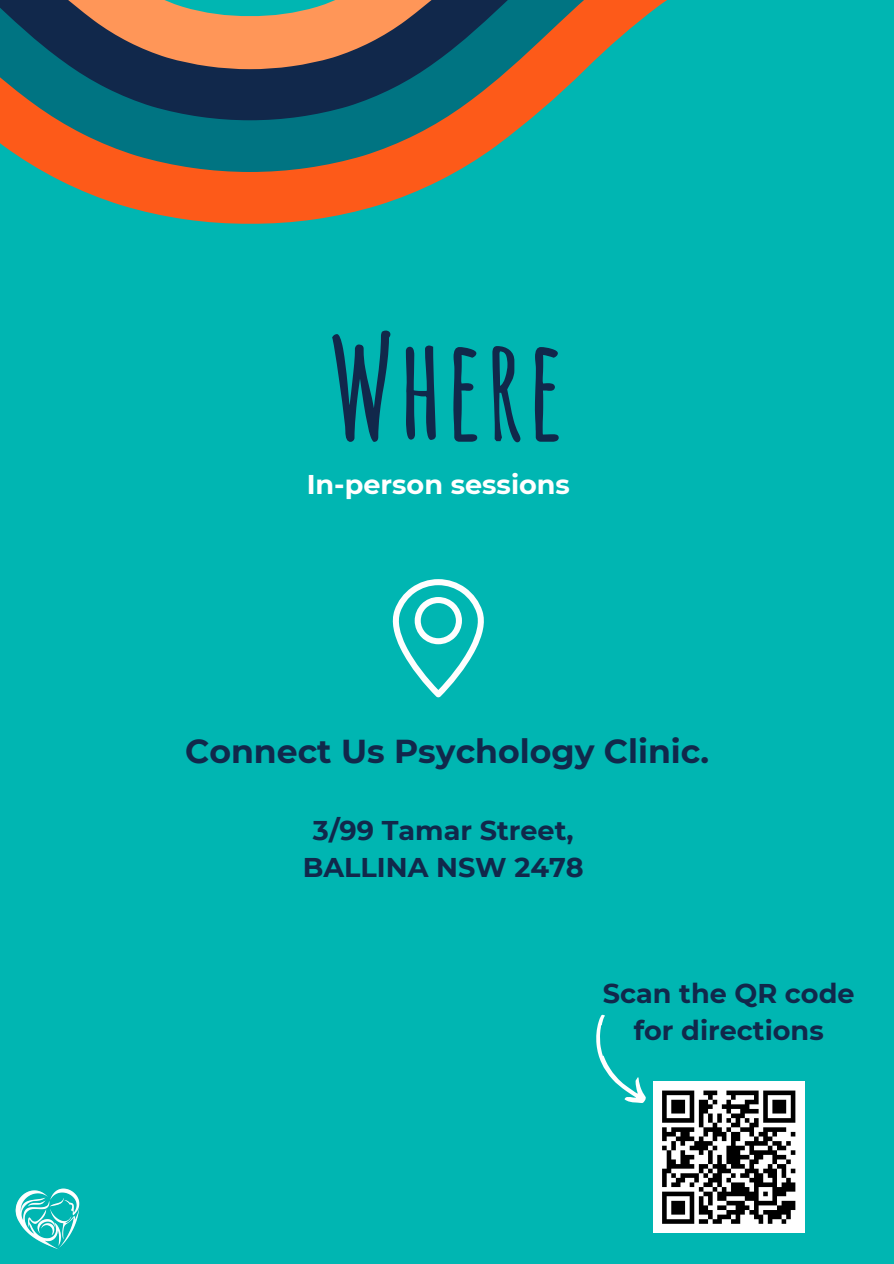
<style>
.page{position:relative;width:894px;height:1264px;background:#fff}
.page>*{position:absolute;margin:0;border:0;box-sizing:border-box;transform-origin:0 0}
.t1{font:700 140.55px "Amatic SC";color:#11284b}
.t2{font:700 33.15px "Montserrat";color:#11284b}
.t3{font:700 27.15px/37.2px "Montserrat";color:#11284b;text-align:center}
.t4{font:700 27.15px "Montserrat";color:#fff}
</style>
<div class="page">
<div style="left:0;top:0;width:893px;height:1263px;background:#00b6b2"></div>
<svg style="left:44px;top:172px;width:412px;height:52px;fill:#fd5a19"></svg>
<svg style="left:0;top:120px;width:529px;height:52px;background:#696e5a"></svg>
<svg style="left:0;top:69px;width:586px;height:51px;background:#33525a"></svg>
<svg style="left:0;top:0;width:667px;height:69px;background:#786e5d"></svg>
<img style="left:15px;top:1188px;width:65px;height:62px">
<svg style="left:393px;top:579px;width:90px;height:118px"></svg>
<div style="left:652px;top:1081px;width:152px;height:151px;background:#fff"></div>
<svg style="left:596px;top:1014px;width:200px;height:212px"></svg>
<p class="t1" style="left:328px;top:297px;width:239px">Where</p>
<p class="t4" style="left:306px;top:468px;width:265px">In-person sessions</p>
<p class="t2" style="left:185px;top:731px;width:525px">Connect Us Psychology Clinic.</p>
<h1 class="t3" style="left:313px;top:811px;width:262px">3/99 Tamar Street,</h1>
<p class="t3" style="left:302px;top:848px;width:282px">BALLINA NSW 2478</p>
<h2 class="t3" style="left:602px;top:974px;width:253px">Scan the QR code for directions</h2>
</div>
